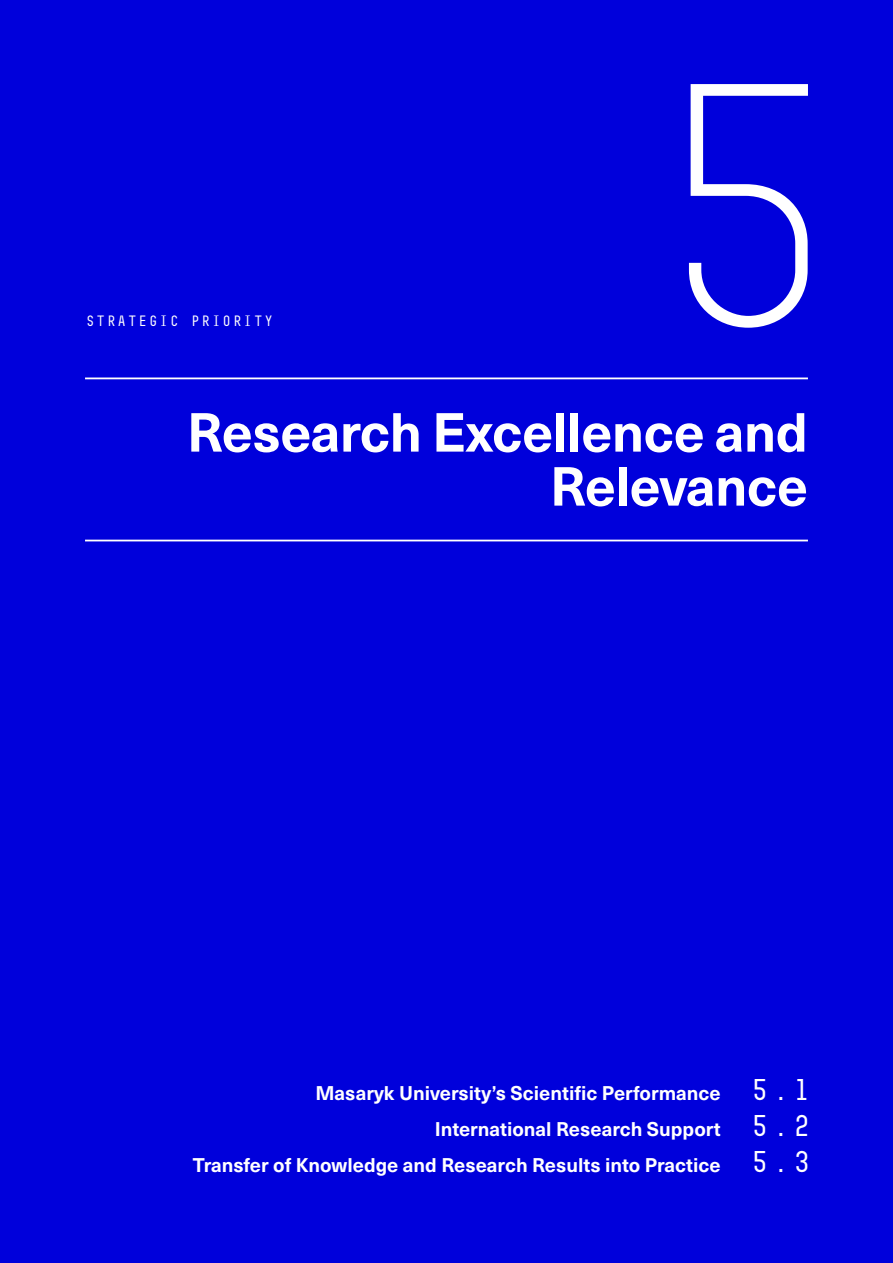
<style>
.page{position:relative;width:893px;height:1263px;background:#0000db}
.page>*{position:absolute;margin:0;border:0;box-sizing:border-box;transform-origin:0 0}
.Predel___cislo_velke{font:300 345px "Muni";color:#fff}
.Predel___nadpis{font:700 54px/54px "Neue Haas Unica Pro";letter-spacing:-.01em;color:#fff;text-align:right}
.Prdel___nadpis_podka{font:700 19.5px "Neue Haas Unica Pro";color:#fff}
.t1{font:500 15px "Muni";color:#fff}
.s1{font-family:"Muni";font-weight:500;font-size:30px}
</style>
<div class="page">
<hr style="left:85px;top:377px;width:723px;height:2px;background:#fff">
<hr style="left:85px;top:540px;width:723px;height:1px;background:#fff">
<p class="t1" style="left:85px;top:312px;width:190px">STRATEGIC PRIORITY</p>
<p class="Predel___cislo_velke" style="left:628px;top:21px;width:243px">5</p>
<p class="Predel___nadpis" style="left:187px;top:406px;width:623px">Research Excellence and<br>Relevance</p>
<p class="Prdel___nadpis_podka" style="left:315px;top:1081px;width:499px">Masaryk University’s Scientific Performance <span class="s1">5.1</span></p>
<p class="Prdel___nadpis_podka" style="left:435px;top:1117px;width:379px">International Research Support <span class="s1">5.2</span></p>
<p class="Prdel___nadpis_podka" style="left:193px;top:1153px;width:621px">Transfer of Knowledge and Research Results into Practice <span class="s1">5.3</span></p>
</div>
